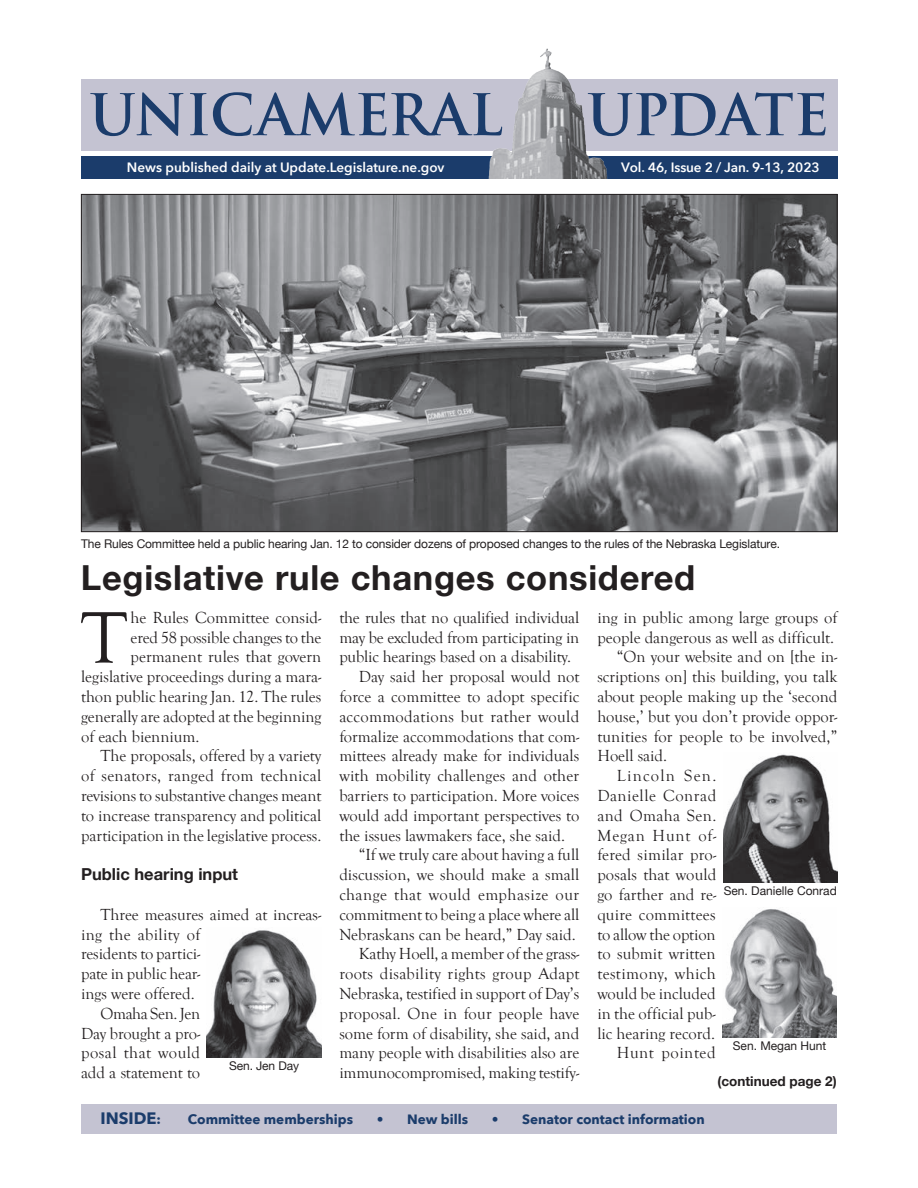
<style>
.page{position:relative;width:918px;height:1188px;background:#fff}
.page>*{position:absolute;margin:0;border:0;box-sizing:border-box;transform-origin:0 0}
.body{font:75.3px "Goudy Old Style T";color:#231f20}
.t1{font:700 55.8px "Trajan Pro";letter-spacing:-.01em;color:#1b3c6b}
.Upfront_Headline{font:700 34.5px "Helvetica Neue";letter-spacing:.02em;color:#231f20}
.body-2{font:16.5px/19.8px "Goudy Old Style T";color:#231f20;text-align:justify}
.Upfront_Headline-2{font:700 16.5px "Helvetica Neue";color:#231f20}
.body-3{font:16.5px "Goudy Old Style T";letter-spacing:.035em;color:#231f20}
.t2{font:700 16.5px "Avenir Next";color:#1b3c6b}
.t3{font:600 13.5px "Avenir Next";color:#fff}
.t4{font:700 13.5px "Avenir Next";color:#1b3c6b}
.Upfront_Headline-3{font:700 13.5px "Helvetica Neue";color:#231f20}
.photo_caption{font:12px "Helvetica Neue";letter-spacing:-.01em;color:#231f20}
.s1{font-size:13.5px}
</style>
<div class="page">
<div style="left:81px;top:1104px;width:756px;height:30px;background:#c4c3d2"></div>
<div style="left:81px;top:79px;width:756px;height:72px;background:#c4c3d2"></div>
<div style="left:81px;top:157px;width:756px;height:22px;background:#1b3c6b"></div>
<img style="left:486px;top:48px;width:127px;height:131px">
<img style="left:83px;top:196px;width:752px;height:334px">
<img style="left:207px;top:930px;width:114px;height:127px">
<img style="left:723px;top:754px;width:115px;height:128px">
<img style="left:722px;top:909px;width:115px;height:129px">
<h2 class="t1" style="left:89px;top:80px;width:415px">UNICAMERAL</h2>
<h2 class="t1" style="left:587px;top:80px;width:244px">UPDATE</h2>
<p class="t3" style="left:127px;top:155px;width:319px">News published daily at Update.Legislature.ne.gov</p>
<p class="t3" style="left:621px;top:155px;width:200px">Vol. 46, Issue 2 / Jan. 9-13, 2023</p>
<p class="photo_caption" style="left:81px;top:535px;width:700px">The Rules Committee held a public hearing Jan. 12 to consider dozens of proposed changes to the rules of the Nebraska Legislature.</p>
<p class="Upfront_Headline" style="left:81px;top:551px;width:616px">Legislative rule changes considered</p>
<p class="body" style="left:81px;top:597px;width:47px">T</p>
<p class="body-2" style="left:131px;top:608px;width:192px">he Rules Committee consid-</p>
<p class="body-2" style="left:131px;top:628px;width:192px">ered 58 possible changes to the</p>
<p class="body-2" style="left:131px;top:647px;width:192px">permanent rules that govern</p>
<p class="body-2" style="left:81px;top:667px;width:242px">legislative proceedings during a mara-</p>
<p class="body-2" style="left:81px;top:687px;width:242px">thon public hearing Jan. 12. The rules</p>
<p class="body-2" style="left:81px;top:707px;width:242px">generally are adopted at the beginning</p>
<p class="body-2" style="left:81px;top:727px;width:120px">of each biennium.</p>
<p class="body-2" style="left:81px;top:746px;width:242px;text-indent:19px">The proposals, offered by a variety of senators, ranged from technical revisions to substantive changes meant to increase transparency and political participation in the legislative process.</p>
<p class="Upfront_Headline-2" style="left:81px;top:861px;width:159px">Public hearing input</p>
<p class="body-2" style="left:81px;top:905px;width:242px;text-align:left;text-indent:19px">Three measures aimed at increas&shy;ing the ability of<br>residents to partici-<br>pate in public hear-<br>ings were offered.</p>
<p class="body-2" style="left:81px;top:1004px;width:121px;text-indent:19px">Omaha Sen. Jen Day brought a pro&shy;posal that would add a statement to</p>
<p class="photo_caption" style="left:229px;top:1057px;width:71px">Sen. Jen Day</p>
<p class="body-2" style="left:339px;top:608px;width:242px">the rules that no qualified individual may be excluded from participating in public hearings based on a disability.</p>
<p class="body-2" style="left:339px;top:667px;width:242px;text-indent:19px">Day said her proposal would not force a committee to adopt specific accommodations but rather would formalize accommodations that com&shy;mittees already make for individuals with mobility challenges and other barriers to participation. More voices would add important perspectives to the issues lawmakers face, she said.</p>
<p class="body-2" style="left:339px;top:845px;width:242px;text-indent:19px">“If we truly care about having a full discussion, we should make a small change that would emphasize our commitment to being a place where all Nebraskans can be heard,” Day said.</p>
<p class="body-2" style="left:339px;top:944px;width:242px;text-indent:19px">Kathy Hoell, a member of the grass&shy;roots disability rights group Adapt Nebraska, testified in support of Day’s proposal. One in four people have some form of disability, she said, and many people with disabilities also are immunocompromised, making testify-</p>
<p class="body-2" style="left:597px;top:608px;width:241px">ing in public among large groups of people dangerous as well as difficult.</p>
<p class="body-2" style="left:597px;top:647px;width:242px;text-indent:19px">“On your website and on [the in&shy;scriptions on] this building, you talk about people making up the ‘second house,’ but you don’t provide oppor&shy;tunities for people to be involved,” Hoell said.</p>
<p class="body-2" style="left:597px;top:766px;width:121px;text-indent:19px">Lincoln Sen.<br>Danielle Conrad and Omaha Sen.<br>Megan Hunt of&shy;fered similar pro&shy;posals that would go farther and re&shy;quire committees to allow the option to submit written testimony, which would be included in the official pub&shy;lic hearing record.</p>
<p class="body-3" style="left:617px;top:1044px;width:100px">Hunt pointed</p>
<p class="photo_caption" style="left:724px;top:882px;width:115px">Sen. Danielle Conrad</p>
<p class="photo_caption" style="left:733px;top:1038px;width:95px">Sen. Megan Hunt</p>
<p class="Upfront_Headline-3" style="left:718px;top:1070px;width:121px">(continued page 2)</p>
<p class="t2" style="left:101px;top:1104px;width:62px">INSIDE<span class="s1">:</span></p>
<p class="t4" style="left:188px;top:1108px;width:167px">Committee memberships</p>
<p class="t4" style="left:377px;top:1108px;width:93px">• New bills</p>
<p class="t4" style="left:492px;top:1108px;width:214px">• Senator contact information</p>
</div>
